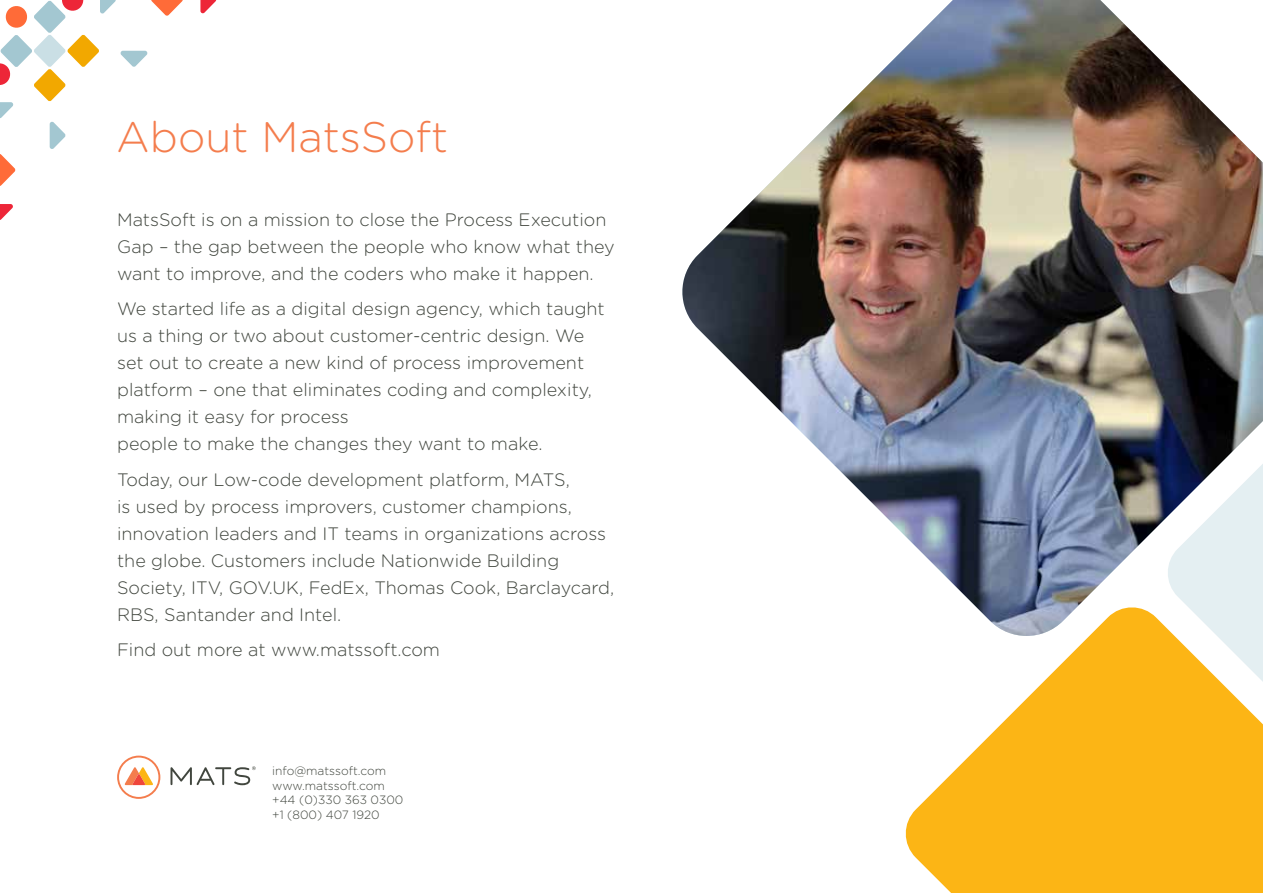
<style>
.page{position:relative;width:1263px;height:893px;background:#fff}
.page>*{position:absolute;margin:0;border:0;box-sizing:border-box;transform-origin:0 0}
.t1{font:300 42.6px "Gotham Rounded";color:#f47d4d}
.t2{font:300 18px/27px "Gotham Rounded";color:#41463e}
.t3{font:300 12px/14.4px "Gotham Rounded";color:#41463e}
</style>
<div class="page">
<svg style="left:170px;top:766px;width:86px;height:19px"></svg>
<svg style="left:117px;top:756px;width:43px;height:43px"></svg>
<img style="left:682px;top:0;width:581px;height:604px">
<svg style="left:905px;top:604px;width:358px;height:289px;fill:#fcb515"></svg>
<svg style="left:200px;top:0;width:16px;height:14px"></svg>
<svg style="left:0;top:204px;width:13px;height:16px"></svg>
<svg style="left:0;top:0;width:183px;height:186px"></svg>
<h1 class="t1" style="left:116px;top:109px;width:333px">About MatsSoft</h1>
<p class="t2" style="left:117px;top:205px;width:499px">MatsSoft is on a mission to close the Process Execution<br>Gap – the gap between the people who know what they want to improve, and the coders who make it happen.</p>
<p class="t2" style="left:117px;top:295px;width:489px">We started life as a digital design agency, which taught us a thing or two about customer-centric design. We set out to create a new kind of process improvement platform – one that eliminates coding and complexity, making it easy for process<br>people to make the changes they want to make.</p>
<p class="t2" style="left:117px;top:465px;width:499px">Today, our Low-code development platform, MATS,<br>is used by process improvers, customer champions, innovation leaders and IT teams in organizations across the globe. Customers include Nationwide Building Society, ITV, GOV.UK, FedEx, Thomas Cook, Barclaycard, RBS, Santander and Intel.</p>
<p class="t2" style="left:117px;top:636px;width:324px">Find out more at www.matssoft.com</p>
<p class="t3" style="left:272px;top:763px;width:133px">info@matssoft.com www.matssoft.com +44 (0)330 363 0300 +1 (800) 407 1920</p>
</div>
